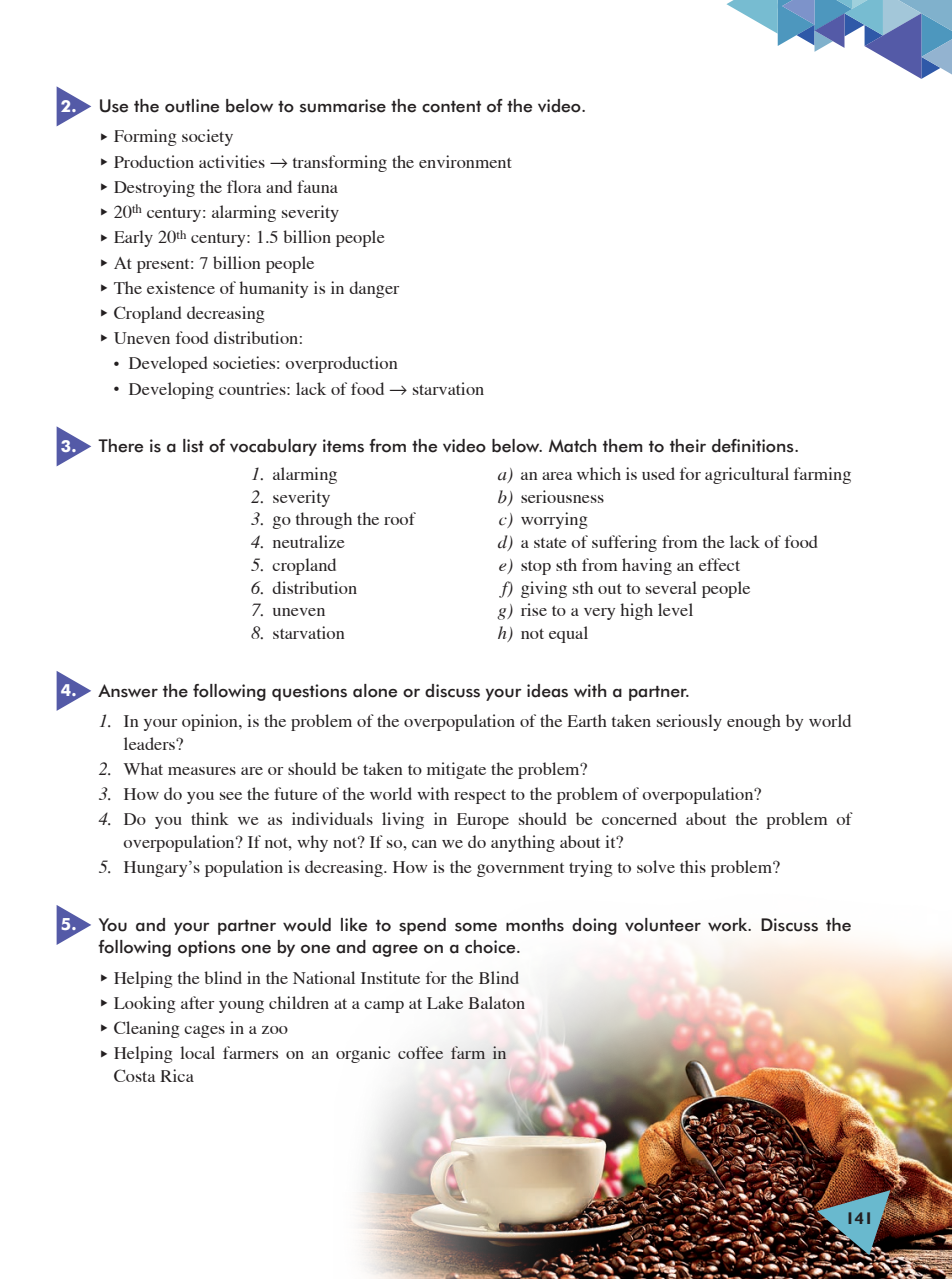
<style>
.page{position:relative;width:952px;height:1279px;background:#fff}
.page>*{position:absolute;margin:0;border:0;box-sizing:border-box;transform-origin:0 0}
.t1{font:18.38px/25.2px "Toronto";color:#231f20}
.t2{font:17.5px/22.8px "Futura Med HU Medium";color:#231f20}
.t3{font:16.97px "Humanist 521 HU Bold";color:#231f20}
.t4{font:16.62px "Futura HU Bold";color:#fff}
.s1{font-size:15.75px}
.s2{font-style:italic}
</style>
<div class="page">
<img style="left:358px;top:936px;width:594px;height:343px">
<svg style="left:57px;top:86px;width:34px;height:40px"></svg>
<svg style="left:57px;top:426px;width:34px;height:40px"></svg>
<svg style="left:57px;top:671px;width:34px;height:40px"></svg>
<svg style="left:57px;top:905px;width:34px;height:40px"></svg>
<img style="left:817px;top:1190px;width:73px;height:65px">
<svg style="left:726px;top:0;width:226px;height:79px"></svg>
<p class="t4" style="left:61px;top:96px;width:17px">2.</p>
<p class="t2" style="left:99px;top:94px;width:489px">Use the outline below to summarise the content of the video.</p>
<p class="t1" style="left:114px;top:124px;width:153px">Forming society<br>Production activities</p>
<p class="t1" style="left:114px;top:149px;width:399px;text-indent:179px">transforming the environment<br>Destroying the flora and fauna<br>20<sup>th</sup> century: alarming severity<br>Early 20<sup>th</sup> century: 1.5 billion people<br>At present: 7 billion people<br>The existence of humanity is in danger<br>Cropland decreasing<br>Uneven food distribution:</p>
<p class="t1" style="left:114px;top:351px;width:286px"><span class="s1">•</span> Developed societies: overproduction</p>
<p class="t1" style="left:114px;top:376px;width:272px"><span class="s1">•</span> Developing countries: lack of food</p>
<p class="t1" style="left:412px;top:376px;width:74px">starvation</p>
<p class="t4" style="left:61px;top:436px;width:17px">3.</p>
<p class="t2" style="left:99px;top:434px;width:702px">There is a list of vocabulary items from the video below. Match them to their definitions.</p>
<p class="t1" style="left:251px;top:461px;width:88px"><span class="s2">1.</span> alarming</p>
<p class="t1" style="left:498px;top:461px;width:355px"><span class="s2">a)</span> an area which is used for agricultural farming</p>
<p class="t1" style="left:251px;top:484px;width:81px"><span class="s2">2.</span> severity</p>
<p class="t1" style="left:498px;top:484px;width:108px"><span class="s2">b)</span> seriousness</p>
<p class="t1" style="left:251px;top:507px;width:165px"><span class="s2">3.</span> go through the roof</p>
<p class="t1" style="left:499px;top:507px;width:91px"><span class="s2">c)</span> worrying</p>
<p class="t1" style="left:251px;top:529px;width:95px"><span class="s2">4.</span> neutralize</p>
<p class="t1" style="left:498px;top:529px;width:322px"><span class="s2">d)</span> a state of suffering from the lack of food</p>
<p class="t1" style="left:251px;top:552px;width:87px"><span class="s2">5.</span> cropland</p>
<p class="t1" style="left:499px;top:552px;width:243px"><span class="s2">e)</span> stop sth from having an effect</p>
<p class="t1" style="left:251px;top:575px;width:107px"><span class="s2">6.</span> distribution</p>
<p class="t1" style="left:502px;top:575px;width:250px"><span class="s2">f)</span> giving sth out to several people</p>
<p class="t1" style="left:251px;top:598px;width:76px"><span class="s2">7.</span> uneven</p>
<p class="t1" style="left:498px;top:598px;width:197px"><span class="s2">g)</span> rise to a very high level</p>
<p class="t1" style="left:251px;top:620px;width:95px"><span class="s2">8.</span> starvation</p>
<p class="t1" style="left:498px;top:620px;width:92px"><span class="s2">h)</span> not equal</p>
<p class="t4" style="left:61px;top:680px;width:17px">4.</p>
<p class="t2" style="left:99px;top:679px;width:593px">Answer the following questions alone or discuss your ideas with a partner.</p>
<p class="t1" style="left:124px;top:709px;width:729px;line-height:22.8px;text-indent:-25px"><span class="s2">1.</span> In your opinion, is the problem of the overpopulation of the Earth taken seriously enough by world leaders?</p>
<p class="t1" style="left:99px;top:756px;width:490px"><span class="s2">2.</span> What measures are or should be taken to mitigate the problem?</p>
<p class="t1" style="left:99px;top:781px;width:664px"><span class="s2">3.</span> How do you see the future of the world with respect to the problem of overpopulation?</p>
<p class="t1" style="left:124px;top:808px;width:729px;line-height:22.8px;text-indent:-25px"><span class="s2">4.</span> Do you think we as individuals living in Europe should be concerned about the problem of overpopulation? If not, why not? If so, can we do anything about it?</p>
<p class="t1" style="left:99px;top:854px;width:683px"><span class="s2">5.</span> Hungary’s population is decreasing. How is the government trying to solve this problem?</p>
<p class="t4" style="left:61px;top:914px;width:17px">5.</p>
<p class="t2" style="left:99px;top:913px;width:754px">You and your partner would like to spend some months doing volunteer work. Discuss the following options one by one and agree on a choice.</p>
<p class="t1" style="left:114px;top:965px;width:413px">Helping the blind in the National Institute for the Blind Looking after young children at a camp at Lake Balaton Cleaning cages in a zoo<br>Helping local farmers on an organic coffee farm in</p>
<p class="t1" style="left:114px;top:1063px;width:82px">Costa Rica</p>
<p class="t3" style="left:845px;top:1208px;width:29px">141</p>
</div>
